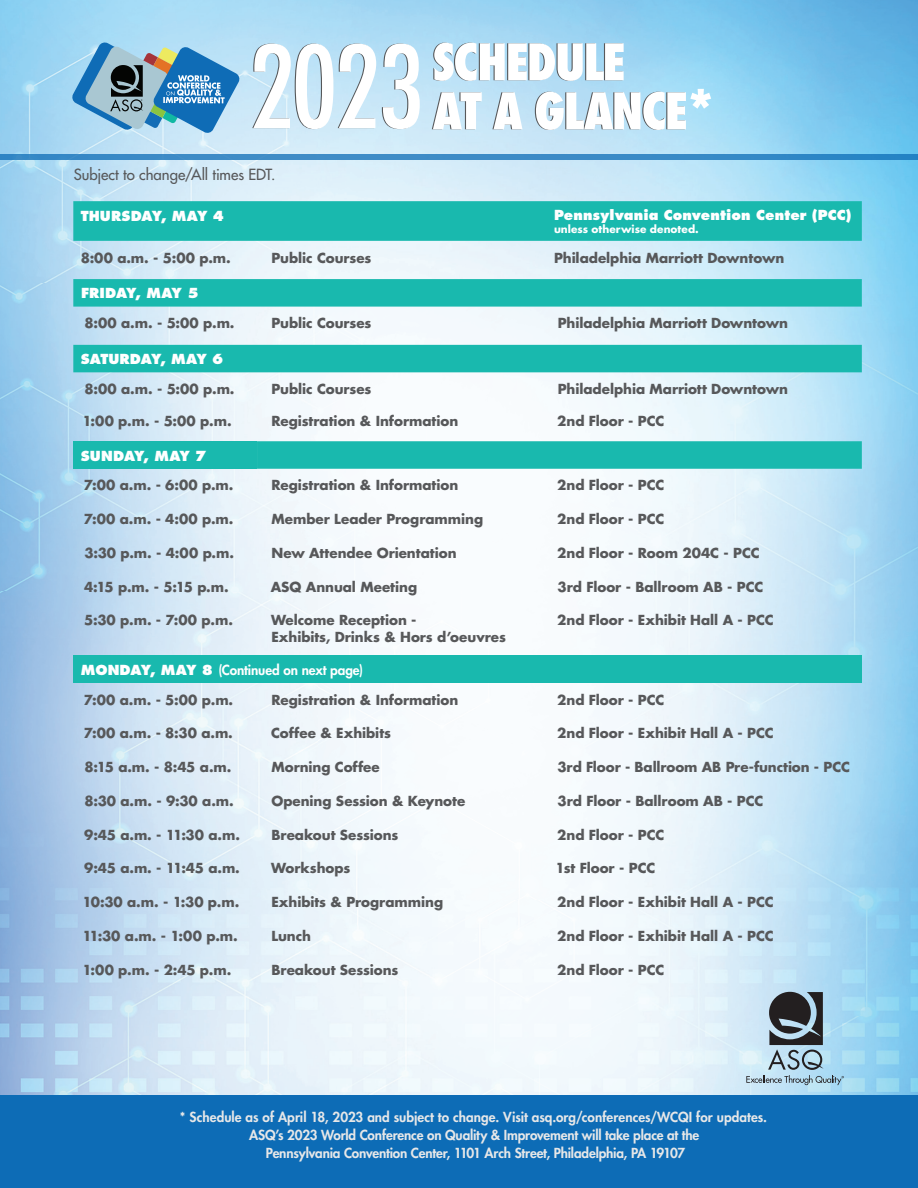
<style>
.page{position:relative;width:918px;height:1188px;background:#fff}
.page>*{position:absolute;margin:0;border:0;box-sizing:border-box;transform-origin:0 0}
.t1{font:500 condensed 110.85px "Futura";color:#555759}
.t2{font:500 15px "Futura Std";letter-spacing:-.005em;color:#57585a}
._800_am_-_5_pm{font:700 13.5px/16.2px "Futura Std";letter-spacing:-.005em;color:#57585a}
.t3{font:800 13.5px/18px "Futura Std";letter-spacing:-.01em;color:#e6e7e8;text-align:center}
.MONDAY-MAY-5-2022{font:800 13.5px "Futura Std";letter-spacing:.005em;color:#fff}
._800_am_-_5_pm-2{font:800 13.5px "Futura Std";letter-spacing:.01em;color:#fff}
.MONDAY-MAY-5-2022-2{font:800 13.5px "Futura Std";letter-spacing:-.005em;color:#fff}
._800_am_-_5_pm-3{font:700 10.5px "Futura Std";letter-spacing:.005em;color:#fff}
.s1{font-style:inherit}
</style>
<div class="page">
<img style="left:0;top:0;width:918px;height:1095px">
<svg style="left:433px;top:43px;width:191px;height:38px"></svg>
<svg style="left:432px;top:92px;width:50px;height:37px"></svg>
<svg style="left:492px;top:92px;width:30px;height:37px"></svg>
<svg style="left:535px;top:89px;width:176px;height:41px"></svg>
<svg style="left:71px;top:42px;width:169px;height:92px"></svg>
<div style="left:73px;top:201px;width:789px;height:40px;background:#19b9ae"></div>
<svg style="left:73px;top:279px;width:789px;height:93px;fill:#19b9ae"></svg>
<div style="left:73px;top:441px;width:184px;height:28px;background:#19b9ae"></div>
<svg style="left:257px;top:441px;width:605px;height:28px"></svg>
<div style="left:73px;top:656px;width:473px;height:27px;background:#19b9ae"></div>
<div style="left:546px;top:656px;width:316px;height:27px;background:#19b9ae"></div>
<svg style="left:0;top:154px;width:918px;height:5px;fill:#3b8ac6"></svg>
<div style="left:0;top:1095px;width:918px;height:93px;background:#0d6cb6"></div>
<svg style="left:746px;top:992px;width:98px;height:93px"></svg>
<p class="t1" style="left:248px;top:16px;width:177px">2023</p>
<p class="t2" style="left:74px;top:165px;width:203px">Subject to change/All times EDT.</p>
<p class="MONDAY-MAY-5-2022" style="left:81px;top:207px;width:145px">THURSDAY, MAY 4</p>
<p class="_800_am_-_5_pm-2" style="left:554px;top:207px;width:299px">Pennsylvania Convention Center (PCC)</p>
<p class="_800_am_-_5_pm-3" style="left:554px;top:222px;width:146px">unless otherwise denoted.</p>
<p class="_800_am_-_5_pm" style="left:81px;top:250px;width:152px">8:00 a.m. - 5:00 p.m.</p>
<p class="_800_am_-_5_pm" style="left:271px;top:250px;width:101px">Public Courses</p>
<p class="_800_am_-_5_pm" style="left:554px;top:250px;width:232px">Philadelphia Marriott Downtown</p>
<p class="MONDAY-MAY-5-2022" style="left:81px;top:285px;width:119px">FRIDAY, MAY 5</p>
<p class="_800_am_-_5_pm" style="left:84px;top:315px;width:152px">8:00 a.m. - 5:00 p.m.</p>
<p class="_800_am_-_5_pm" style="left:271px;top:315px;width:101px">Public Courses</p>
<p class="_800_am_-_5_pm" style="left:558px;top:315px;width:232px">Philadelphia Marriott Downtown</p>
<p class="MONDAY-MAY-5-2022" style="left:81px;top:351px;width:144px">SATURDAY, MAY 6</p>
<p class="_800_am_-_5_pm" style="left:84px;top:381px;width:152px">8:00 a.m. - 5:00 p.m.</p>
<p class="_800_am_-_5_pm" style="left:271px;top:381px;width:101px">Public Courses</p>
<p class="_800_am_-_5_pm" style="left:558px;top:381px;width:232px">Philadelphia Marriott Downtown</p>
<p class="_800_am_-_5_pm" style="left:82px;top:413px;width:151px">1:00 p.m. - 5:00 p.m.</p>
<p class="_800_am_-_5_pm" style="left:271px;top:413px;width:188px">Registration &amp; Information</p>
<p class="_800_am_-_5_pm" style="left:557px;top:413px;width:109px">2nd Floor - PCC</p>
<p class="MONDAY-MAY-5-2022" style="left:81px;top:447px;width:127px">SUNDAY, MAY 7</p>
<p class="_800_am_-_5_pm" style="left:84px;top:477px;width:151px">7:00 a.m. - 6:00 p.m.</p>
<p class="_800_am_-_5_pm" style="left:271px;top:477px;width:188px">Registration &amp; Information</p>
<p class="_800_am_-_5_pm" style="left:557px;top:477px;width:109px">2nd Floor - PCC</p>
<p class="_800_am_-_5_pm" style="left:84px;top:511px;width:151px">7:00 a.m. - 4:00 p.m.</p>
<p class="_800_am_-_5_pm" style="left:271px;top:511px;width:213px">Member Leader Programming</p>
<p class="_800_am_-_5_pm" style="left:557px;top:511px;width:109px">2nd Floor - PCC</p>
<p class="_800_am_-_5_pm" style="left:84px;top:545px;width:151px">3:30 p.m. - 4:00 p.m.</p>
<p class="_800_am_-_5_pm" style="left:271px;top:545px;width:187px">New Attendee Orientation</p>
<p class="_800_am_-_5_pm" style="left:557px;top:545px;width:204px">2nd Floor - Room 204C - PCC</p>
<p class="_800_am_-_5_pm" style="left:84px;top:578px;width:146px">4:15 p.m. - 5:15 p.m.</p>
<p class="_800_am_-_5_pm" style="left:271px;top:578px;width:148px">ASQ Annual Meeting</p>
<p class="_800_am_-_5_pm" style="left:558px;top:578px;width:208px">3rd Floor - Ballroom AB - PCC</p>
<p class="_800_am_-_5_pm" style="left:84px;top:612px;width:150px">5:30 p.m. - 7:00 p.m.</p>
<p class="_800_am_-_5_pm" style="left:271px;top:612px;width:236px">Welcome Reception -<br>Exhibits, Drinks &amp; Hors d’oeuvres</p>
<p class="_800_am_-_5_pm" style="left:557px;top:612px;width:218px">2nd Floor - Exhibit Hall A - PCC</p>
<p class="MONDAY-MAY-5-2022-2" style="left:81px;top:661px;width:284px"><span class="s1">MONDAY, MAY 8</span> (Continued on next page)</p>
<p class="_800_am_-_5_pm" style="left:84px;top:691px;width:151px">7:00 a.m. - 5:00 p.m.</p>
<p class="_800_am_-_5_pm" style="left:271px;top:691px;width:188px">Registration &amp; Information</p>
<p class="_800_am_-_5_pm" style="left:557px;top:691px;width:109px">2nd Floor - PCC</p>
<p class="_800_am_-_5_pm" style="left:84px;top:725px;width:151px">7:00 a.m. - 8:30 a.m.</p>
<p class="_800_am_-_5_pm" style="left:271px;top:725px;width:121px">Coffee &amp; Exhibits</p>
<p class="_800_am_-_5_pm" style="left:557px;top:725px;width:218px">2nd Floor - Exhibit Hall A - PCC</p>
<p class="_800_am_-_5_pm" style="left:84px;top:759px;width:148px">8:15 a.m. - 8:45 a.m.</p>
<p class="_800_am_-_5_pm" style="left:271px;top:759px;width:110px">Morning Coffee</p>
<p class="_800_am_-_5_pm" style="left:558px;top:759px;width:294px">3rd Floor - Ballroom AB Pre-function - PCC</p>
<p class="_800_am_-_5_pm" style="left:84px;top:793px;width:151px">8:30 a.m. - 9:30 a.m.</p>
<p class="_800_am_-_5_pm" style="left:271px;top:793px;width:196px">Opening Session &amp; Keynote</p>
<p class="_800_am_-_5_pm" style="left:558px;top:793px;width:208px">3rd Floor - Ballroom AB - PCC</p>
<p class="_800_am_-_5_pm" style="left:84px;top:826px;width:157px">9:45 a.m. - 11:30 a.m.</p>
<p class="_800_am_-_5_pm" style="left:271px;top:826px;width:128px">Breakout Sessions</p>
<p class="_800_am_-_5_pm" style="left:557px;top:826px;width:109px">2nd Floor - PCC</p>
<p class="_800_am_-_5_pm" style="left:84px;top:860px;width:157px">9:45 a.m. - 11:45 a.m.</p>
<p class="_800_am_-_5_pm" style="left:271px;top:860px;width:81px">Workshops</p>
<p class="_800_am_-_5_pm" style="left:556px;top:860px;width:101px">1st Floor - PCC</p>
<p class="_800_am_-_5_pm" style="left:82px;top:894px;width:158px">10:30 a.m. - 1:30 p.m.</p>
<p class="_800_am_-_5_pm" style="left:271px;top:894px;width:173px">Exhibits &amp; Programming</p>
<p class="_800_am_-_5_pm" style="left:557px;top:894px;width:218px">2nd Floor - Exhibit Hall A - PCC</p>
<p class="_800_am_-_5_pm" style="left:82px;top:928px;width:157px">11:30 a.m. - 1:00 p.m.</p>
<p class="_800_am_-_5_pm" style="left:271px;top:928px;width:41px">Lunch</p>
<p class="_800_am_-_5_pm" style="left:557px;top:928px;width:218px">2nd Floor - Exhibit Hall A - PCC</p>
<p class="_800_am_-_5_pm" style="left:82px;top:961px;width:150px">1:00 p.m. - 2:45 p.m.</p>
<p class="_800_am_-_5_pm" style="left:271px;top:961px;width:128px">Breakout Sessions</p>
<p class="_800_am_-_5_pm" style="left:557px;top:961px;width:109px">2nd Floor - PCC</p>
<p class="t3" style="left:180px;top:1108px;width:589px">* Schedule as of April 18, 2023 and subject to change. Visit asq.org/conferences/WCQI for updates.<br>ASQ’s 2023 World Conference on Quality &amp; Improvement will take place at the<br>Pennsylvania Convention Center, 1101 Arch Street, Philadelphia, PA 19107</p>
</div>
